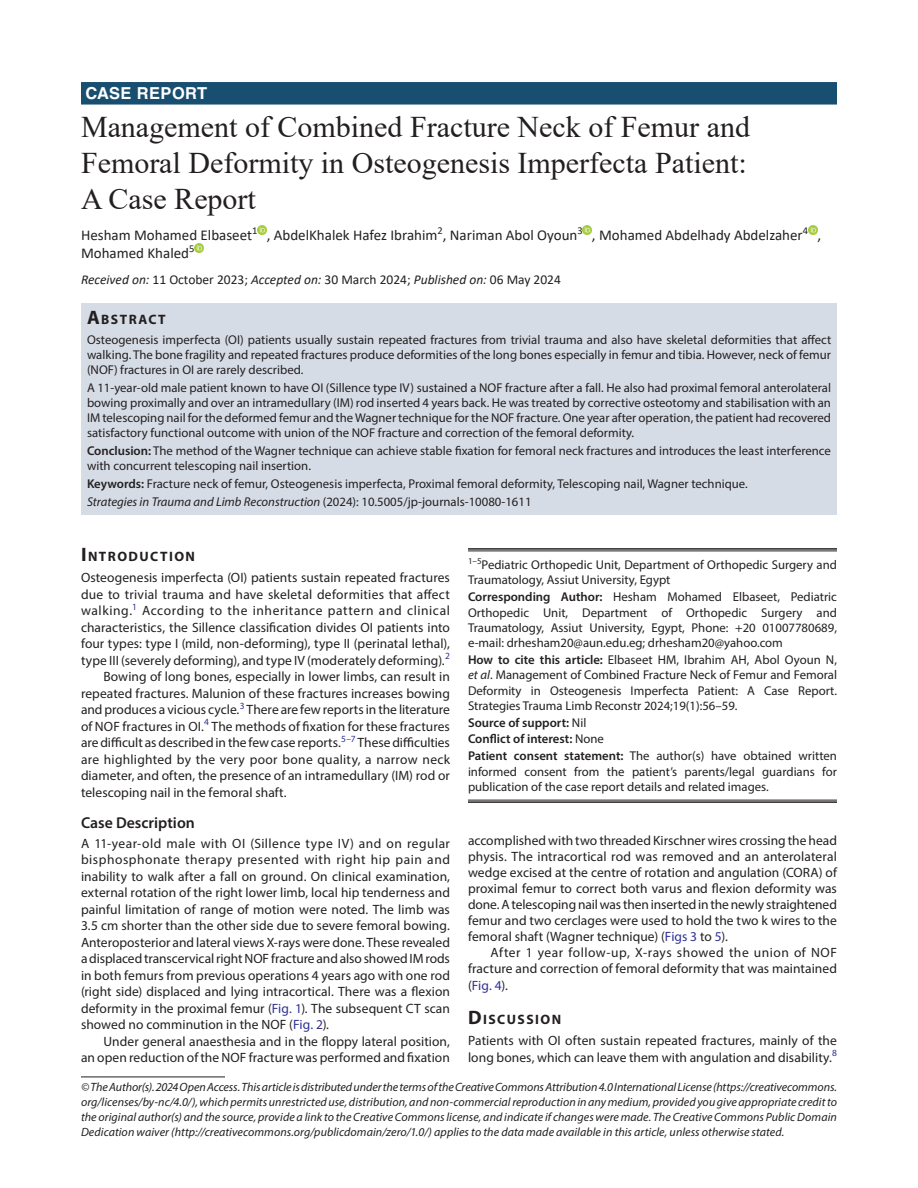
<style>
.page{position:relative;width:918px;height:1188px;background:#fff}
.page>*{position:absolute;margin:0;border:0;box-sizing:border-box;transform-origin:0 0}
.t1{font:30px/36px "Times New Roman";color:#231f20;text-align:justify}
.ArticleType{font:700 16.5px "Helvetica LT Std";letter-spacing:.025em;color:#fff}
.Head-2{font:600 15.75px "Myriad Pro";color:#231f20}
.AuthorName{font:15px/18px "Calibri";color:#231f20}
.Head-1{font:700 13.65px "Myriad Pro";letter-spacing:.105em;color:#231f20}
.AbstractTitle{font:700 13.65px "Myriad Pro";letter-spacing:.105em;color:#231f20}
.Para-NoIndent{font:13.5px/16.5px "Myriad Pro";letter-spacing:.005em;color:#231f20;text-align:justify}
.Para-Indent{font:13.5px/16.5px "Myriad Pro";letter-spacing:.005em;color:#231f20;text-align:justify}
.PAS_History{font:13.5px "Calibri";color:#231f20}
.Abstract-Para-first{font:12.75px/15px "Myriad Pro";color:#231f20;text-align:justify}
.How_to_Cite{font:12.75px/15.3px "Myriad Pro";color:#231f20;text-align:justify}
.Corresponding_Author{font:12.75px/15.3px "Myriad Pro";color:#231f20;text-align:justify}
.COI{font:12.75px/15.3px "Myriad Pro";color:#231f20;text-align:justify}
.Keywords{font:12.75px "Myriad Pro";color:#231f20}
.Affiliation-first{font:12.75px/15.3px "Myriad Pro";color:#231f20}
.JT_DOI{font:italic 12.75px "Myriad Pro";color:#231f20}
.Source{font:600 12.75px "Myriad Pro";color:#231f20}
.FootNote{font:italic 12px/15px "Myriad Pro";letter-spacing:.005em;color:#231f20;text-align:justify}
.s1{font-style:italic}
.s2{font-size:19.5px}
.s3{font-weight:600}
.s4{font-style:normal}
.s5{color:#2e3092}
.s6{font-weight:400}
</style>
<div class="page">
<div style="left:81px;top:82px;width:756px;height:23px;background:#184e6f"></div>
<div style="left:81px;top:304px;width:756px;height:25px;background:#d6dce6"></div>
<div style="left:81px;top:328px;width:756px;height:55px;background:#d6dce6"></div>
<div style="left:81px;top:376px;width:756px;height:70px;background:#d6dce6"></div>
<div style="left:81px;top:439px;width:756px;height:40px;background:#d6dce6"></div>
<div style="left:81px;top:472px;width:756px;height:25px;background:#d6dce6"></div>
<div style="left:81px;top:490px;width:756px;height:25px;background:#d6dce6"></div>
<svg style="left:258px;top:225px;width:9px;height:9px"></svg>
<svg style="left:583px;top:225px;width:9px;height:9px"></svg>
<svg style="left:808px;top:225px;width:9px;height:9px"></svg>
<svg style="left:194px;top:243px;width:10px;height:9px"></svg>
<hr style="left:81px;top:1077px;width:144px;height:1px;background:#231f20">
<hr style="left:468px;top:548px;width:369px;height:2px;background:#231f20">
<hr style="left:468px;top:551px;width:369px;height:1px;background:#231f20">
<hr style="left:468px;top:800px;width:369px;height:1px;background:#231f20">
<hr style="left:468px;top:801px;width:369px;height:2px;background:#231f20">
<p class="ArticleType" style="left:86px;top:83px;width:123px">CASE REPORT</p>
<p class="t1" style="left:81px;top:108px;width:671px">Management of Combined Fracture Neck of Femur and Femoral Deformity in Osteogenesis Imperfecta Patient:<br>A Case Report</p>
<p class="AuthorName" style="left:81px;top:226px;width:742px">Hesham Mohamed Elbaseet<sup>1</sup> , AbdelKhalek Hafez Ibrahim<sup>2</sup>, Nariman Abol Oyoun<sup>3</sup> , Mohamed Abdelhady Abdelzaher<sup>4</sup> ,<br>Mohamed Khaled<sup>5</sup></p>
<p class="PAS_History" style="left:81px;top:270px;width:482px"><span class="s1">Received on:</span> 11 October 2023; <span class="s1">Accepted on:</span> 30 March 2024; <span class="s1">Published on:</span> 06 May 2024</p>
<p class="AbstractTitle" style="left:87px;top:311px;width:80px"><span class="s2">A</span>BSTRACT</p>
<p class="Abstract-Para-first" style="left:87px;top:332px;width:746px">Osteogenesis imperfecta (OI) patients usually sustain repeated fractures from trivial trauma and also have skeletal deformities that affect walking. The bone fragility and repeated fractures produce deformities of the long bones especially in femur and tibia. However, neck of femur (NOF) fractures in OI are rarely described.</p>
<p class="Abstract-Para-first" style="left:87px;top:380px;width:746px">A 11-year-old male patient known to have OI (Sillence type IV) sustained a NOF fracture after a fall. He also had proximal femoral anterolateral bowing proximally and over an intramedullary (IM) rod inserted 4 years back. He was treated by corrective osteotomy and stabilisation with an IM telescoping nail for the deformed femur and the Wagner technique for the NOF fracture. One year after operation, the patient had recovered satisfactory functional outcome with union of the NOF fracture and correction of the femoral deformity.</p>
<p class="Abstract-Para-first" style="left:87px;top:443px;width:745px"><span class="s3">Conclusion:</span> The method of the Wagner technique can achieve stable fixation for femoral neck fractures and introduces the least interference with concurrent telescoping nail insertion.</p>
<p class="Keywords" style="left:87px;top:476px;width:662px"><span class="s3">Keywords:</span> Fracture neck of femur, Osteogenesis imperfecta, Proximal femoral deformity, Telescoping nail, Wagner technique.</p>
<p class="JT_DOI" style="left:87px;top:494px;width:446px">Strategies in Trauma and Limb Reconstruction <span class="s4">(2024): 10.5005/jp-journals-10080-1611</span></p>
<p class="Head-1" style="left:81px;top:548px;width:116px"><span class="s2">I</span>NTRODUCTION</p>
<p class="Para-NoIndent" style="left:81px;top:569px;width:371px">Osteogenesis imperfecta (OI) patients sustain repeated fractures due to trivial trauma and have skeletal deformities that affect walking.<sup>1</sup> According to the inheritance pattern and clinical characteristics, the Sillence classification divides OI patients into four types: type I (mild, non-deforming), type II (perinatal lethal), type III (severely deforming), and type IV (moderately deforming).<sup>2</sup></p>
<p class="Para-Indent" style="left:81px;top:668px;width:371px;text-indent:22px">Bowing of long bones, especially in lower limbs, can result in repeated fractures. Malunion of these fractures increases bowing and produces a vicious cycle.<sup>3</sup> There are few reports in the literature of NOF fractures in OI.<sup>4</sup> The methods of fixation for these fractures are difficult as described in the few case reports.<sup>5–7</sup> These difficulties are highlighted by the very poor bone quality, a narrow neck diameter, and often, the presence of an intramedullary (IM) rod or telescoping nail in the femoral shaft.</p>
<p class="Head-2" style="left:81px;top:813px;width:115px">Case Description</p>
<p class="Para-NoIndent" style="left:81px;top:835px;width:371px">A 11-year-old male with OI (Sillence type IV) and on regular bisphosphonate therapy presented with right hip pain and inability to walk after a fall on ground. On clinical examination, external rotation of the right lower limb, local hip tenderness and painful limitation of range of motion were noted. The limb was 3.5 cm shorter than the other side due to severe femoral bowing.<br>Anteroposterior and lateral views X-rays were done. These revealed a displaced transcervical right NOF fracture and also showed IM rods in both femurs from previous operations 4 years ago with one rod (right side) displaced and lying intracortical. There was a flexion deformity in the proximal femur (<span class="s5">Fig. 1</span>). The subsequent CT scan showed no comminution in the NOF (<span class="s5">Fig. 2</span>).</p>
<p class="Para-Indent" style="left:81px;top:1033px;width:370px;text-align:right">Under general anaesthesia and in the floppy lateral position,<br>an open reduction of the NOF fracture was performed and fixation</p>
<p class="Affiliation-first" style="left:468px;top:557px;width:370px"><sup>1–5</sup>Pediatric Orthopedic Unit, Department of Orthopedic Surgery and<br>Traumatology, Assiut University, Egypt</p>
<p class="Corresponding_Author" style="left:468px;top:589px;width:371px"><span class="s3">Corresponding Author:</span> Hesham Mohamed Elbaseet, Pediatric Orthopedic Unit, Department of Orthopedic Surgery and Traumatology, Assiut University, Egypt, Phone: +20 01007780689, e-mail: drhesham20@aun.edu.eg; drhesham20@yahoo.com</p>
<p class="How_to_Cite" style="left:468px;top:652px;width:371px"><span class="s3">How to cite this article:</span> Elbaseet HM, Ibrahim AH, Abol Oyoun N, <span class="s1">et al</span>. Management of Combined Fracture Neck of Femur and Femoral Deformity in Osteogenesis Imperfecta Patient: A Case Report.<br>Strategies Trauma Limb Reconstr 2024;19(1):56–59.</p>
<p class="Source" style="left:468px;top:714px;width:120px">Source of support: <span class="s6">Nil</span></p>
<p class="Source" style="left:468px;top:731px;width:137px">Conflict of interest: <span class="s6">None</span></p>
<p class="COI" style="left:468px;top:748px;width:371px"><span class="s3">Patient consent statement:</span> The author(s) have obtained written informed consent from the patient’s parents/legal guardians for publication of the case report details and related images.</p>
<p class="Para-Indent" style="left:468px;top:832px;width:371px;line-height:16px">accomplished with two threaded Kirschner wires crossing the head physis. The intracortical rod was removed and an anterolateral wedge excised at the centre of rotation and angulation (CORA) of proximal femur to correct both varus and flexion deformity was done. A telescoping nail was then inserted in the newly straightened femur and two cerclages were used to hold the two k wires to the femoral shaft (Wagner technique) (<span class="s5">Figs 3</span> to <span class="s5">5</span>).</p>
<p class="Para-Indent" style="left:468px;top:944px;width:371px;text-indent:22px">After 1 year follow-up, X-rays showed the union of NOF fracture and correction of femoral deformity that was maintained (<span class="s5">Fig. 4</span>).</p>
<p class="Head-1" style="left:468px;top:1011px;width:95px"><span class="s2">D</span>ISCUSSION</p>
<p class="Para-NoIndent" style="left:468px;top:1032px;width:371px">Patients with OI often sustain repeated fractures, mainly of the long bones, which can leave them with angulation and disability.<sup>8</sup></p>
<p class="FootNote" style="left:81px;top:1079px;width:758px">© The Author(s). 2024 Open Access. This article is distributed under the terms of the Creative Commons Attribution 4.0 International License (https://creativecommons. org/licenses/by-nc/4.0/), which permits unrestricted use, distribution, and non-commercial reproduction in any medium, provided you give appropriate credit to the original author(s) and the source, provide a link to the Creative Commons license, and indicate if changes were made. The Creative Commons Public Domain Dedication waiver (http://creativecommons.org/publicdomain/zero/1.0/) applies to the data made available in this article, unless otherwise stated.</p>
</div>
